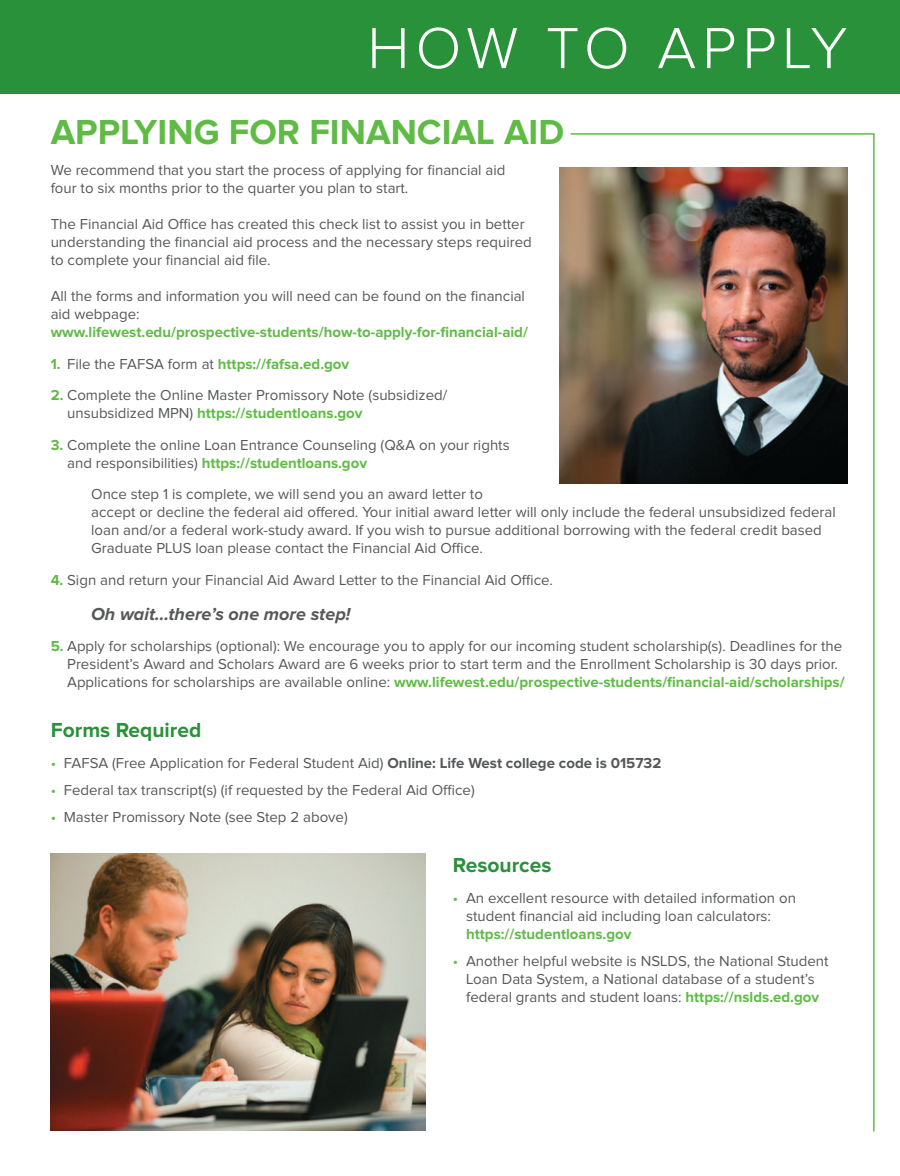
<style>
.page{position:relative;width:900px;height:1176px;background:#fff}
.page>*{position:absolute;margin:0;border:0;box-sizing:border-box;transform-origin:0 0}
.t1{font:300 60px "Proxima Nova";letter-spacing:.1em;color:#fff}
.Header_-_big{font:700 36px "Proxima Nova";color:#60bb46}
.Header_-_big-2{font:700 21px "Proxima Nova";color:#2a913b}
.Body_11pt{font:italic 700 18px "Proxima Nova";color:#57585a}
.Body_11pt-2{font:15px/18px "Proxima Nova";color:#57585a}
.Body_11pt-3{font:700 15px "Proxima Nova";color:#60bb46}
.s1{font-weight:700;color:#60bb46}
.s2{font-weight:400;color:#57585a}
.s3{color:#60bb46}
.s4{font-weight:700}
</style>
<div class="page">
<div style="left:0;top:0;width:900px;height:94px;background:#2a913b"></div>
<svg style="left:569px;top:133px;width:306px;height:999px"></svg>
<img style="left:51px;top:853px;width:375px;height:276px">
<img style="left:559px;top:167px;width:288px;height:316px">
<p class="t1" style="left:367px;top:21px;width:481px">HOW TO APPLY</p>
<p class="Header_-_big" style="left:51px;top:115px;width:515px">APPLYING FOR FINANCIAL AID</p>
<p class="Body_11pt-2" style="left:51px;top:162px;width:456px">We recommend that you start the process of applying for financial aid four to six months prior to the quarter you plan to start.</p>
<p class="Body_11pt-2" style="left:51px;top:216px;width:483px">The Financial Aid Office has created this check list to assist you in better understanding the financial aid process and the necessary steps required to complete your financial aid file.</p>
<p class="Body_11pt-2" style="left:51px;top:288px;width:479px">All the forms and information you will need can be found on the financial aid webpage: <span class="s1">www.lifewest.edu/prospective-students/how-to-apply-for-financial-aid/</span></p>
<p class="Body_11pt-3" style="left:51px;top:357px;width:300px">1. <span class="s2">File the FAFSA form at</span> https://fafsa.ed.gov</p>
<p class="Body_11pt-2" style="left:67px;top:387px;width:381px;text-indent:-16px"><span class="s1">2.</span> Complete the Online Master Promissory Note (subsidized/ unsubsidized MPN) <span class="s1">https://studentloans.gov</span></p>
<p class="Body_11pt-2" style="left:67px;top:436px;width:444px;text-indent:-16px"><span class="s1">3.</span> Complete the online Loan Entrance Counseling (Q&amp;A on your rights and responsibilities) <span class="s1">https://studentloans.gov</span></p>
<p class="Body_11pt-2" style="left:91px;top:486px;width:746px">Once step 1 is complete, we will send you an award letter to<br>accept or decline the federal aid offered. Your initial award letter will only include the federal unsubsidized federal loan and/or a federal work-study award. If you wish to pursue additional borrowing with the federal credit based Graduate PLUS loan please contact the Financial Aid Office.</p>
<p class="Body_11pt-2" style="left:51px;top:571px;width:504px"><span class="s1">4.</span> Sign and return your Financial Aid Award Letter to the Financial Aid Office.</p>
<p class="Body_11pt" style="left:91px;top:605px;width:261px">Oh wait...there’s one more step!</p>
<p class="Body_11pt-2" style="left:67px;top:637px;width:779px;text-indent:-16px"><span class="s1">5.</span> Apply for scholarships (optional): We encourage you to apply for our incoming student scholarship(s). Deadlines for the<br>President’s Award and Scholars Award are 6 weeks prior to start term and the Enrollment Scholarship is 30 days prior.<br>Applications for scholarships are available online: <span class="s1">www.lifewest.edu/prospective-students/financial-aid/scholarships/</span></p>
<p class="Header_-_big-2" style="left:51px;top:720px;width:152px">Forms Required</p>
<p class="Body_11pt-2" style="left:51px;top:754px;width:612px"><span class="s3">•</span> FAFSA (Free Application for Federal Student Aid) <span class="s4">Online: Life West college code is 015732</span></p>
<p class="Body_11pt-2" style="left:51px;top:781px;width:425px"><span class="s3">•</span> Federal tax transcript(s) (if requested by the Federal Aid Office)</p>
<p class="Body_11pt-2" style="left:51px;top:808px;width:299px"><span class="s3">•</span> Master Promissory Note (see Step 2 above)</p>
<p class="Header_-_big-2" style="left:453px;top:855px;width:100px">Resources</p>
<p class="Body_11pt-2" style="left:466px;top:889px;width:331px;text-indent:-13px"><span class="s3">•</span> An excellent resource with detailed information on student financial aid including loan calculators: <span class="s1">https://studentloans.gov</span></p>
<p class="Body_11pt-2" style="left:453px;top:952px;width:377px;text-align:center"><span class="s3">•</span> Another helpful website is NSLDS, the National Student<br>Loan Data System, a National database of a student’s federal grants and student loans: <span class="s1">https://nslds.ed.gov</span></p>
</div>
